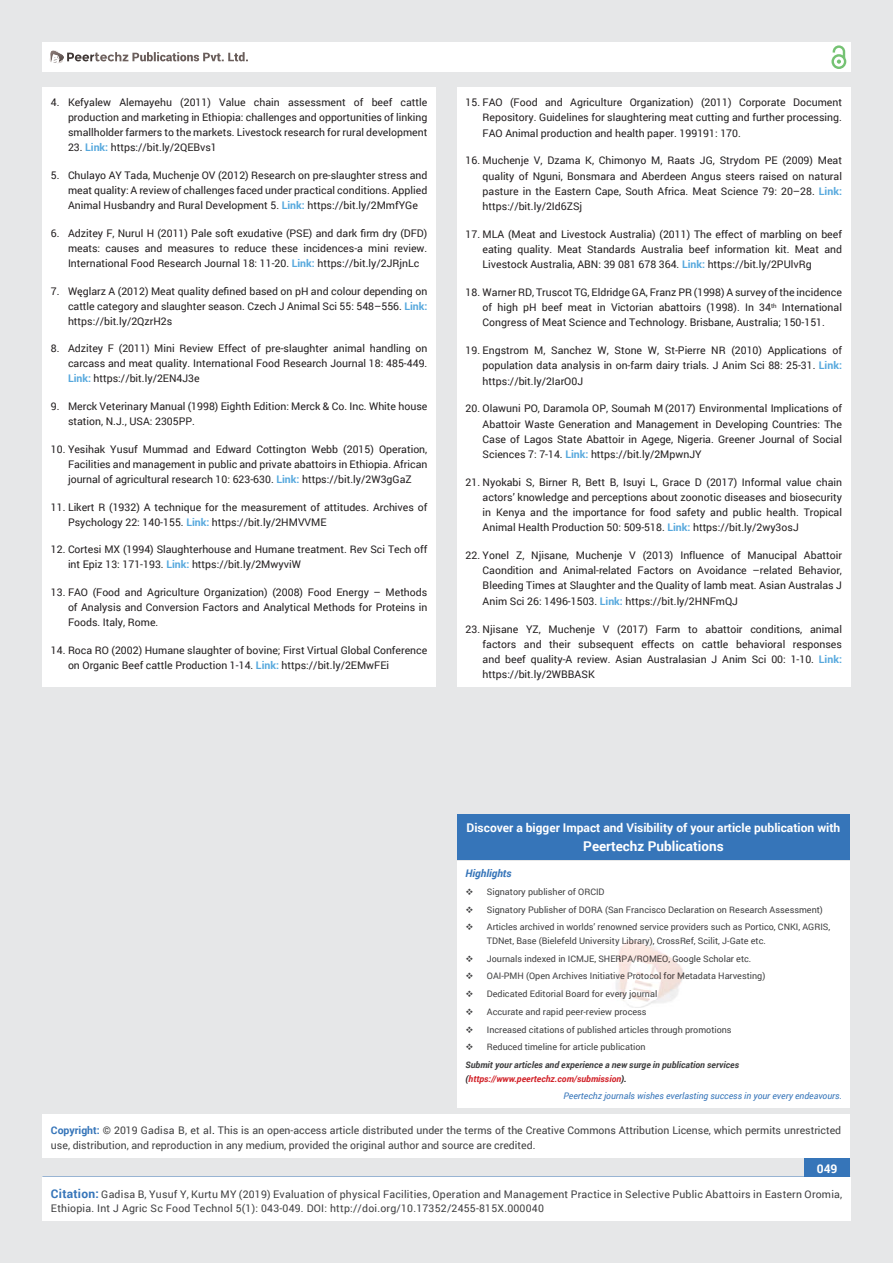
<style>
.page{position:relative;width:893px;height:1263px;background:#e6e7e8}
.page>*{position:absolute;margin:0;border:0;box-sizing:border-box;transform-origin:0 0}
.t1{font:700 13.5px "Roboto";color:#fff}
.t2{font:700 12px "Roboto";color:#fff}
.t3{font:10.5px/15.1px "Roboto";color:#231f20;text-align:justify}
.t4{font:10.5px/15px "Roboto";color:#404041}
.t5{font:10.5px/13.5px "Roboto";letter-spacing:.02em;color:#404041}
.t6{font:italic 700 10.5px "Roboto";color:#3675b9}
.t7{font:9px/13.5px "Roboto";color:#404041}
.t8{font:italic 9px/17.7px "Roboto";color:#3675b9}
.t9{font:italic 700 9px/17.7px "Roboto";color:#404041}
.s1{font-weight:700;color:#56a8dd}
.s2{color:#414142}
.s3{color:#404042}
.s4{color:#403f41}
.s5{color:#403939}
.s6{color:#3f3939}
.s7{color:#3f3838}
.s8{color:#3e3837}
.s9{color:#3f3b3c}
.s10{font-weight:400;font-style:normal}
.s11{font-weight:700;color:#231f20}
.s12{font-weight:700;color:#d2232a}
.s13{font-weight:700;color:#3675b9}
.s14{color:#0e0f0f}
.s15{font-weight:700;font-size:12px;color:#3675b9}
</style>
<div class="page">
<div style="left:42px;top:43px;width:808px;height:29px;background:#fff"></div>
<div style="left:831px;top:54px;width:15px;height:15px;border:2px solid #75c273;border-radius:50%"></div>
<svg style="left:831px;top:45px;width:15px;height:19px"></svg>
<div style="left:804px;top:1157px;width:46px;height:43px;background:#3675b9"></div>
<svg style="left:49px;top:50px;width:199px;height:14px"></svg>
<div style="left:42px;top:1177px;width:809px;height:43px;background:#fff"></div>
<div style="left:42px;top:1115px;width:808px;height:43px;background:#fff"></div>
<div style="left:457px;top:814px;width:393px;height:46px;background:#3675b9"></div>
<div style="left:457px;top:861px;width:393px;height:246px;background:#fff"></div>
<img style="left:616px;top:946px;width:67px;height:62px">
<img style="left:622px;top:940px;width:26px;height:6px">
<img style="left:616px;top:955px;width:67px;height:9px">
<img style="left:616px;top:972px;width:68px;height:9px">
<img style="left:616px;top:990px;width:40px;height:9px">
<div style="left:42px;top:87px;width:394px;height:599px;background:#fff"></div>
<div style="left:457px;top:87px;width:393px;height:599px;background:#fff"></div>
<p class="t3" style="left:68px;top:95px;width:361px;text-indent:-17px">4. Kefyalew Alemayehu (2011) Value chain assessment of beef cattle production and marketing in Ethiopia: challenges and opportunities of linking smallholder farmers to the markets. Livestock research for rural development</p>
<p class="t3" style="left:68px;top:140px;width:150px">23. <span class="s1">Link:</span> https://bit.ly/2QEBvs1</p>
<p class="t3" style="left:68px;top:167px;width:361px;text-indent:-17px">5. Chulayo AY Tada, Muchenje OV (2012) Research on pre-slaughter stress and meat quality: A review of challenges faced under practical conditions. Applied Animal Husbandry and Rural Development 5. <span class="s1">Link:</span> https://bit.ly/2MmfYGe</p>
<p class="t3" style="left:68px;top:225px;width:361px;text-indent:-17px">6. Adzitey F, Nurul H (2011) Pale soft exudative (PSE) and dark firm dry (DFD) meats: causes and measures to reduce these incidences-a mini review.<br>International Food Research Journal 18: 11-20. <span class="s1">Link:</span> https://bit.ly/2JRjnLc</p>
<p class="t3" style="left:68px;top:283px;width:361px;text-indent:-17px">7. Węglarz A (2012) Meat quality defined based on pH and colour depending on cattle category and slaughter season. Czech J Animal Sci 55: 548–556. <span class="s1">Link: </span>https://bit.ly/2QzrH2s</p>
<p class="t3" style="left:68px;top:341px;width:361px;text-indent:-17px">8. Adzitey F (2011) Mini Review Effect of pre-slaughter animal handling on carcass and meat quality. International Food Research Journal 18: 485-449.<br><span class="s1">Link:</span> https://bit.ly/2EN4J3e</p>
<p class="t3" style="left:68px;top:398px;width:361px;text-indent:-17px">9. Merck Veterinary Manual (1998) Eighth Edition: Merck &amp; Co. Inc. White house station, N.J., USA: 2305PP.</p>
<p class="t3" style="left:68px;top:441px;width:361px;text-indent:-17px">10. Yesihak Yusuf Mummad and Edward Cottington Webb (2015) Operation, Facilities and management in public and private abattoirs in Ethiopia. African journal of agricultural research 10: 623-630. <span class="s1">Link:</span> https://bit.ly/2W3gGaZ</p>
<p class="t3" style="left:68px;top:499px;width:361px;text-indent:-17px">11. Likert R (1932) A technique for the measurement of attitudes. Archives of<br>Psychology 22: 140-155. <span class="s1">Link:</span> https://bit.ly/2HMVVME</p>
<p class="t3" style="left:68px;top:542px;width:361px;text-indent:-17px">12. Cortesi MX (1994) Slaughterhouse and Humane treatment. Rev Sci Tech off int Epiz 13: 171-193. <span class="s1">Link:</span> https://bit.ly/2MwyviW</p>
<p class="t3" style="left:68px;top:584px;width:361px;text-indent:-17px">13. FAO (Food and Agriculture Organization) (2008) Food Energy – Methods of Analysis and Conversion Factors and Analytical Methods for Proteins in Foods. Italy, Rome.</p>
<p class="t3" style="left:68px;top:642px;width:361px;text-indent:-17px">14. Roca RO (2002) Humane slaughter of bovine; First Virtual Global Conference on Organic Beef cattle Production 1-14. <span class="s1">Link:</span> https://bit.ly/2EMwFEi</p>
<p class="t3" style="left:483px;top:95px;width:361px;text-indent:-17px">15. FAO (Food and Agriculture Organization) (2011) Corporate Document Repository. Guidelines for slaughtering meat cutting and further processing.<br>FAO Animal production and health paper. 199191: 170.</p>
<p class="t3" style="left:483px;top:153px;width:361px;text-indent:-17px">16. Muchenje V, Dzama K, Chimonyo M, Raats JG, Strydom PE (2009) Meat quality of Nguni, Bonsmara and Aberdeen Angus steers raised on natural pasture in the Eastern Cape, South Africa. Meat Science 79: 20–28. <span class="s1">Link: </span>https://bit.ly/2Id6ZSj</p>
<p class="t3" style="left:483px;top:226px;width:361px;text-indent:-17px">17. MLA (Meat and Livestock Australia) (2011) The effect of marbling on beef eating quality. Meat Standards Australia beef information kit. Meat and Livestock Australia, ABN: 39 081 678 364. <span class="s1">Link:</span> https://bit.ly/2PUlvRg</p>
<p class="t3" style="left:483px;top:284px;width:361px;text-indent:-17px">18. Warner RD, Truscot TG, Eldridge GA, Franz PR (1998) A survey of the incidence of high pH beef meat in Victorian abattoirs (1998). In 34<sup>th</sup> International Congress of Meat Science and Technology. Brisbane, Australia; 150-151.</p>
<p class="t3" style="left:483px;top:343px;width:361px;text-indent:-17px">19. Engstrom M, Sanchez W, Stone W, St-Pierre NR (2010) Applications of population data analysis in on-farm dairy trials. J Anim Sci 88: 25-31. <span class="s1">Link: </span>https://bit.ly/2IarO0J</p>
<p class="t3" style="left:483px;top:401px;width:361px;text-indent:-17px">20. Olawuni PO, Daramola OP, Soumah M (2017) Environmental Implications of Abattoir Waste Generation and Management in Developing Countries: The Case of Lagos State Abattoir in Agege, Nigeria. Greener Journal of Social Sciences 7: 7-14. <span class="s1">Link:</span> https://bit.ly/2MpwnJY</p>
<p class="t3" style="left:483px;top:474px;width:361px;text-indent:-17px">21. Nyokabi S, Birner R, Bett B, Isuyi L, Grace D (2017) Informal value chain actors’ knowledge and perceptions about zoonotic diseases and biosecurity in Kenya and the importance for food safety and public health. Tropical Animal Health Production 50: 509-518. <span class="s1">Link:</span> https://bit.ly/2wy3osJ</p>
<p class="t3" style="left:483px;top:548px;width:361px;text-indent:-17px">22. Yonel Z, Njisane, Muchenje V (2013) Influence of Manucipal Abattoir Caondition and Animal-related Factors on Avoidance –related Behavior, Bleeding Times at Slaughter and the Quality of lamb meat. Asian Australas J Anim Sci 26: 1496-1503. <span class="s1">Link:</span> https://bit.ly/2HNFmQJ</p>
<p class="t3" style="left:483px;top:621px;width:361px;text-indent:-17px">23. Njisane YZ, Muchenje V (2017) Farm to abattoir conditions, animal factors and their subsequent effects on cattle behavioral responses and beef quality-A review. Asian Australasian J Anim Sci 00: 1-10. <span class="s1">Link: </span>https://bit.ly/2WBBASK</p>
<p class="t2" style="left:466px;top:819px;width:375px">Discover a bigger Impact and Visibility of your article publication with</p>
<p class="t1" style="left:583px;top:837px;width:142px">Peertechz Publications</p>
<p class="t6" style="left:465px;top:866px;width:48px">Highlights</p>
<p class="t7" style="left:465px;top:885px;width:140px">❖ Signatory publisher of ORCID</p>
<p class="t7" style="left:465px;top:902px;width:359px">❖ Signatory Publisher of DORA (San Francisco Declaration on Research Assessment)</p>
<p class="t7" style="left:487px;top:920px;width:345px;text-indent:-21px">❖ Articles archived in worlds’ r<span class="s2">enowned service provid</span>ers such as Portico, CNKI, AGRIS,<br>TDNet, Base (Bielefeld Univ<span class="s2">ersity Li</span><span class="s3">brar</span><span class="s4">y),</span> <span class="s2">CrossRef,</span> Scilit, J-Gate etc.</p>
<p class="t7" style="left:465px;top:951px;width:287px">❖ Journals indexed in ICMJE, <span class="s2">SHER</span><span class="s5">PA/R</span><span class="s6">OMEO</span><span class="s2">, Googl</span>e Scholar etc.</p>
<p class="t7" style="left:465px;top:969px;width:301px">❖ OAI-PMH (Open Archives Ini<span class="s2">tiati</span><span class="s3">ve P</span><span class="s2">rotoco</span><span class="s6">l</span> <span class="s7">for</span> <span class="s8">M</span><span class="s2">eta</span>data Harvesting)</p>
<p class="t7" style="left:465px;top:987px;width:193px">❖ Dedicated Editorial Board fo<span class="s2">r e</span><span class="s3">very</span> <span class="s2">jou</span><span class="s8">rn</span><span class="s9">a</span><span class="s2">l</span></p>
<p class="t7" style="left:465px;top:1005px;width:183px">❖ Accurate and rapid peer-revi<span class="s2">ew process</span></p>
<p class="t7" style="left:465px;top:1022px;width:268px">❖ Increased citations of published articles through promotions</p>
<p class="t9" style="left:465px;top:1038px;width:275px">❖ <span class="s10">Reduced timeline for article publication<br></span>Submit your articles and experience a new surge in publication services</p>
<p class="t8" style="left:563px;top:1069px;width:280px;text-indent:-98px"><span class="s11">(</span><span class="s12">https://www.peertechz.com/submission</span><span class="s11">).<br></span>Peertechz journals wishes everlasting success in your every endeavours.</p>
<p class="t4" style="left:51px;top:1123px;width:792px"><span class="s13">Copyright:</span> © 2019 Gadisa B, et al<span class="s14">.</span> This is an open-access article distributed under the terms of the Creative Commons Attribution License, which permits unrestricted use, distribution, and reproduction in any medium, provided the original author and source are credited.</p>
<p class="t2" style="left:817px;top:1161px;width:22px">049</p>
<p class="t5" style="left:51px;top:1188px;width:793px"><span class="s15">Citation:</span> Gadisa B, Yusuf Y, Kurtu MY (2019) Evaluation of physical Facilities, Operation and Management Practice in Selective Public Abattoirs in Eastern Oromia,<br>Ethiopia. Int J Agric Sc Food Technol 5(1): 043-049. DOI: http://doi.org/10.17352/2455-815X.000040</p>
</div>
